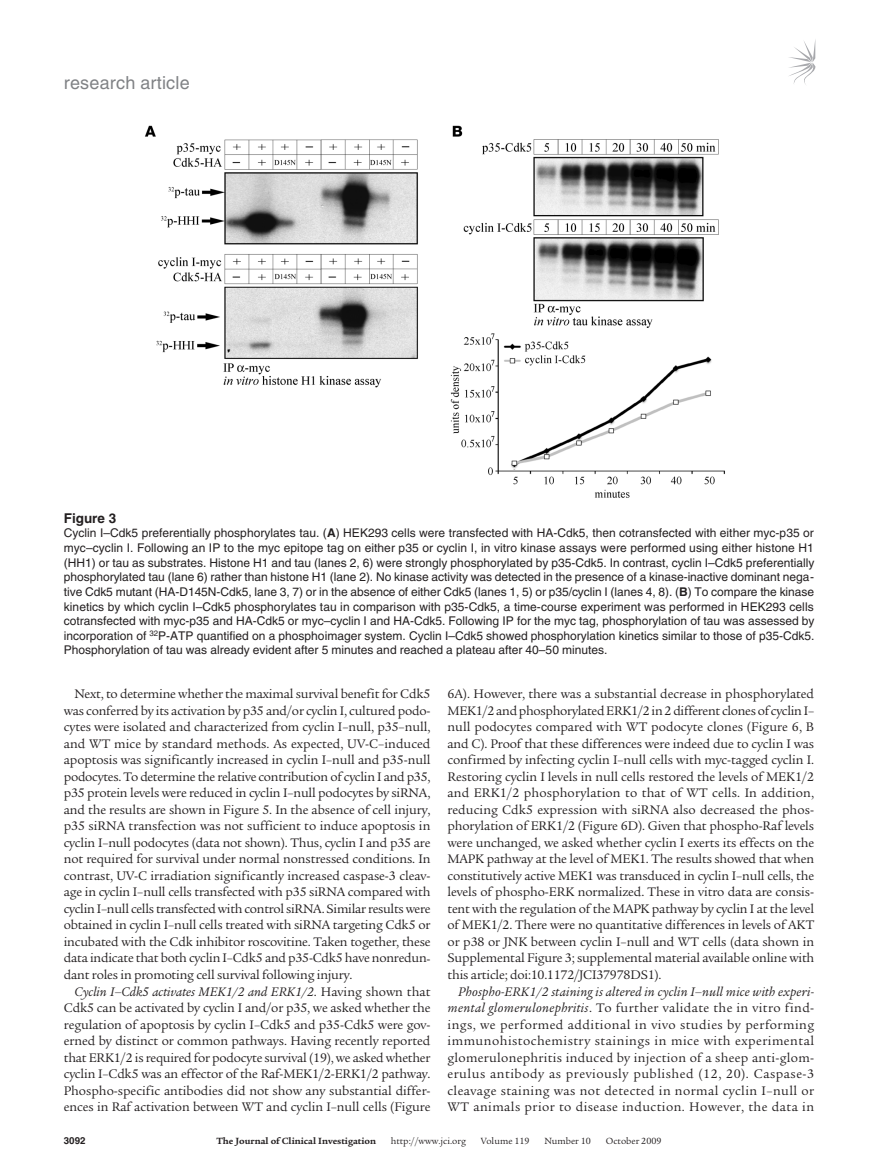
<style>
.page{position:relative;width:878px;height:1174px;background:#fff}
.page>*{position:absolute;margin:0;border:0;box-sizing:border-box;transform-origin:0 0}
.t1{font:18px "Helvetica LT Std";letter-spacing:.01em;color:#808285}
.t2{font:13.5px/16.5px "Legacy Serif Std";letter-spacing:-.01em;color:#231f20;text-align:justify}
.t3{font:700 13.5px "Helvetica LT Std";color:#231f20}
.t4{font:12px/14.7px "Helvetica LT Std";color:#231f20;text-align:justify}
.t5{font:9.75px "Legacy Serif Std";color:#231f20}
.t6{font:700 9.75px "Legacy Serif Std";color:#231f20}
.t7{font:700 9.75px "Helvetica LT Std";color:#231f20}
.s1{font-weight:700}
.s2{font-style:italic}
</style>
<div class="page">
<svg style="left:789px;top:41px;width:26px;height:44px"></svg>
<img style="left:145px;top:125px;width:580px;height:373px">
<h1 class="t1" style="left:64px;top:72px;width:127px">research article</h1>
<p class="t3" style="left:64px;top:510px;width:54px">Figure 3</p>
<p class="t4" style="left:64px;top:526px;width:752px">Cyclin I–Cdk5 preferentially phosphorylates tau. (<span class="s1">A</span>) HEK293 cells were transfected with HA-Cdk5, then cotransfected with either myc-p35 or myc–cyclin I. Following an IP to the myc epitope tag on either p35 or cyclin I, in vitro kinase assays were performed using either histone H1 (HH1) or tau as substrates. Histone H1 and tau (lanes 2, 6) were strongly phosphorylated by p35-Cdk5. In contrast, cyclin I–Cdk5 preferentially phosphorylated tau (lane 6) rather than histone H1 (lane 2). No kinase activity was detected in the presence of a kinase-inactive dominant nega&shy;tive Cdk5 mutant (HA-D145N-Cdk5, lane 3, 7) or in the absence of either Cdk5 (lanes 1, 5) or p35/cyclin I (lanes 4, 8). (<span class="s1">B</span>) To compare the kinase kinetics by which cyclin I–Cdk5 phosphorylates tau in comparison with p35-Cdk5, a time-course experiment was performed in HEK293 cells cotransfected with myc-p35 and HA-Cdk5 or myc–cyclin I and HA-Cdk5. Following IP for the myc tag, phosphorylation of tau was assessed by incorporation of <sup>32</sup>P-ATP quantified on a phosphoimager system. Cyclin I–Cdk5 showed phosphorylation kinetics similar to those of p35-Cdk5.<br>Phosphorylation of tau was already evident after 5 minutes and reached a plateau after 40–50 minutes.</p>
<p class="t2" style="left:64px;top:686px;width:368px;text-indent:11px">Next, to determine whether the maximal survival benefit for Cdk5 was conferred by its activation by p35 and/or cyclin I, cultured podo&shy;cytes were isolated and characterized from cyclin I–null, p35–null, and WT mice by standard methods. As expected, UV-C–induced apoptosis was significantly increased in cyclin I–null and p35-null podocytes. To determine the relative contribution of cyclin I and p35, p35 protein levels were reduced in cyclin I–null podocytes by siRNA, and the results are shown in Figure 5. In the absence of cell injury, p35 siRNA transfection was not sufficient to induce apoptosis in cyclin I–null podocytes (data not shown). Thus, cyclin I and p35 are not required for survival under normal nonstressed conditions. In contrast, UV-C irradiation significantly increased caspase-3 cleav&shy;age in cyclin I–null cells transfected with p35 siRNA compared with cyclin I–null cells transfected with control siRNA. Similar results were obtained in cyclin I–null cells treated with siRNA targeting Cdk5 or incubated with the Cdk inhibitor roscovitine. Taken together, these data indicate that both cyclin I–Cdk5 and p35-Cdk5 have nonredun&shy;dant roles in promoting cell survival following injury.</p>
<p class="t2" style="left:64px;top:983px;width:368px;text-indent:11px"><span class="s2">Cyclin I–Cdk5 activates MEK1/2 and ERK1/2</span>. Having shown that Cdk5 can be activated by cyclin I and/or p35, we asked whether the regulation of apoptosis by cyclin I–Cdk5 and p35-Cdk5 were gov&shy;erned by distinct or common pathways. Having recently reported that ERK1/2 is required for podocyte survival (19), we asked whether cyclin I–Cdk5 was an effector of the Raf-MEK1/2-ERK1/2 pathway.<br>Phospho-specific antibodies did not show any substantial differ&shy;ences in Raf activation between WT and cyclin I–null cells (Figure</p>
<p class="t2" style="left:447px;top:686px;width:368px">6A). However, there was a substantial decrease in phosphorylated MEK1/2 andphosphorylatedERK1/2 in2 different clonesof cyclinI– null podocytes compared with WT podocyte clones (Figure 6, B and C). Proof that these differences were indeed due to cyclin I was confirmed by infecting cyclin I–null cells with myc-tagged cyclin I.<br>Restoring cyclin I levels in null cells restored the levels of MEK1/2 and ERK1/2 phosphorylation to that of WT cells. In addition, reducing Cdk5 expression with siRNA also decreased the phos&shy;phorylation of ERK1/2 (Figure 6D). Given that phospho-Raf levels were unchanged, we asked whether cyclin I exerts its effects on the MAPK pathway at the level of MEK1. The results showed that when constitutively active MEK1 was transduced in cyclin I–null cells, the levels of phospho-ERK normalized. These in vitro data are consis&shy;tent with the regulation of the MAPK pathway by cyclin I at the level of MEK1/2. There were no quantitative differences in levels of AKT or p38 or JNK between cyclin I–null and WT cells (data shown in Supplemental Figure 3; supplemental material available online with this article; doi:10.1172/JCI37978DS1).</p>
<p class="t2" style="left:447px;top:983px;width:368px;text-indent:11px"><span class="s2">Phospho-ERK1/2 staining is altered in cyclin I–null mice with experi&shy;mental glomerulonephritis</span>. To further validate the in vitro find&shy;ings, we performed additional in vivo studies by performing immunohistochemistry stainings in mice with experimental glomerulonephritis induced by injection of a sheep anti-glom&shy;erulus antibody as previously published (12, 20). Caspase-3 cleavage staining was not detected in normal cyclin I–null or WT animals prior to disease induction. However, the data in</p>
<p class="t7" style="left:64px;top:1134px;width:23px">3092</p>
<p class="t6" style="left:216px;top:1135px;width:161px">The Journal of Clinical Investigation</p>
<p class="t5" style="left:391px;top:1135px;width:77px">http://www.jci.org</p>
<p class="t5" style="left:480px;top:1135px;width:50px">Volume 119</p>
<p class="t5" style="left:544px;top:1135px;width:48px">Number 10</p>
<p class="t5" style="left:605px;top:1135px;width:57px">October 2009</p>
</div>
